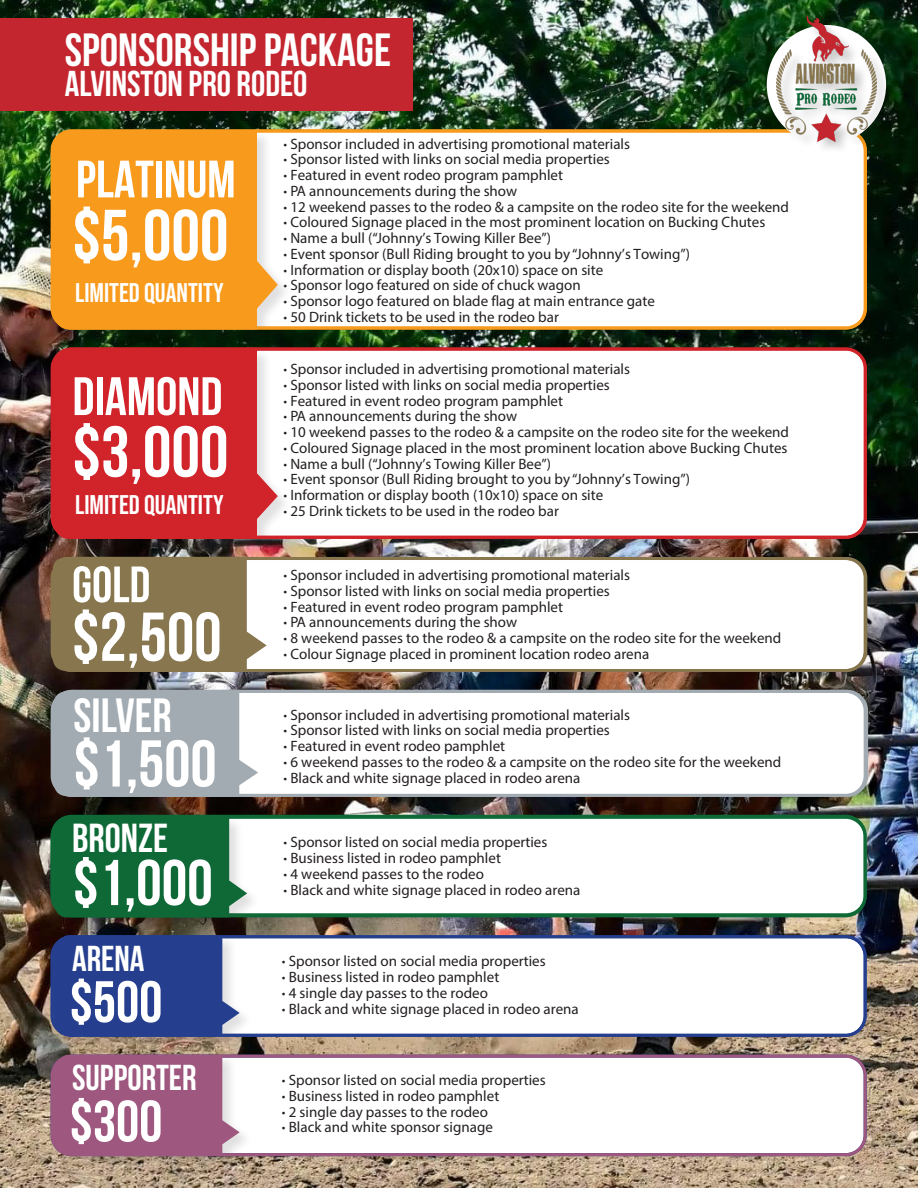
<style>
.page{position:relative;width:918px;height:1188px;background:#fff}
.page>*{position:absolute;margin:0;border:0;box-sizing:border-box;transform-origin:0 0}
.t1{font:700 72px "Bebas Neue";color:#fff}
.t2{font:700 69px "Bebas Neue";color:#fff}
.t3{font:700 66px "Bebas Neue";color:#fff}
.t4{font:700 64.5px "Bebas Neue";color:#fff}
.t5{font:700 58.5px "Bebas Neue";color:#fff}
.t6{font:700 54px "Bebas Neue";color:#fff}
.t7{font:700 52.5px "Bebas Neue";color:#fff}
.t8{font:700 51px "Bebas Neue";color:#fff}
.t9{font:700 48px "Bebas Neue";color:#fff}
.t10{font:700 46.5px "Bebas Neue";color:#fff}
.t11{font:700 40.5px "Bebas Neue";color:#fff}
.t12{font:700 36px "Bebas Neue";color:#fff}
.t13{font:27px "Bebas Neue";color:#fff}
.t14{font:15px "Myriad Pro";color:#231f20}
.s1{font-weight:300}
</style>
<div class="page">
<img style="left:0;top:0;width:918px;height:1188px">
<div style="left:52px;top:937px;width:813px;height:98px;background:#fff;border-radius:20px"></div>
<div style="left:52px;top:934px;width:202px;height:117px;background:#231f20;opacity:.14"></div>
<svg style="left:53px;top:935px;width:187px;height:101px"></svg>
<div style="left:51px;top:935px;width:816px;height:102px;border:3px solid #253f8e;border-radius:20px"></div>
<div style="left:52px;top:1056px;width:813px;height:99px;background:#fff;border-radius:20px"></div>
<div style="left:52px;top:1053px;width:202px;height:117px;background:#231f20;opacity:.14"></div>
<svg style="left:53px;top:1055px;width:187px;height:100px"></svg>
<div style="left:51px;top:1055px;width:816px;height:101px;border:3px solid #9e577e;border-radius:20px"></div>
<div style="left:52px;top:816px;width:813px;height:99px;background:#fff;border-radius:20px"></div>
<div style="left:52px;top:816px;width:209px;height:117px;background:#231f20;opacity:.14"></div>
<svg style="left:53px;top:817px;width:194px;height:100px"></svg>
<div style="left:51px;top:816px;width:816px;height:101px;border:3px solid #0e6937;border-radius:20px"></div>
<div style="left:54px;top:691px;width:813px;height:104px;background:#fff;border-radius:20px"></div>
<svg style="left:55px;top:691px;width:203px;height:105px"></svg>
<div style="left:51px;top:690px;width:816px;height:107px;border:3px solid #a2abb2;border-radius:20px"></div>
<div style="left:52px;top:559px;width:813px;height:112px;background:#fff;border-radius:20px"></div>
<svg style="left:53px;top:557px;width:214px;height:114px"></svg>
<div style="left:51px;top:557px;width:816px;height:115px;border:3px solid #87764e;border-radius:20px"></div>
<div style="left:52px;top:349px;width:814px;height:188px;background:#fff;border-radius:20px"></div>
<div style="left:52px;top:348px;width:240px;height:206px;background:#231f20;opacity:.14"></div>
<svg style="left:53px;top:349px;width:225px;height:190px"></svg>
<div style="left:51px;top:347px;width:816px;height:192px;border:3px solid #d1232a;border-radius:20px"></div>
<div style="left:52px;top:131px;width:814px;height:197px;background:#fff;border-radius:20px"></div>
<div style="left:52px;top:130px;width:240px;height:215px;background:#231f20;opacity:.14"></div>
<svg style="left:53px;top:131px;width:225px;height:199px;fill:#f89a1c"></svg>
<div style="left:51px;top:129px;width:816px;height:201px;border:3px solid #f89a1c;border-radius:19px"></div>
<div style="left:767px;top:25px;width:119px;height:119px;background:#fff;border-radius:50%"></div>
<div style="left:775px;top:16px;width:115px;height:139px;background:#231f20;opacity:.25"></div>
<img style="left:777px;top:16px;width:99px;height:125px">
<div style="left:0;top:18px;width:413px;height:92px;background:#c3262e"></div>
<p class="t10" style="left:65px;top:25px;width:328px">SPONSORSHIP PACKAGE</p>
<p class="t12" style="left:65px;top:64px;width:244px">ALVINSTON PRO RODEO</p>
<p class="t7" style="left:76px;top:150px;width:161px">PLATINUM</p>
<p class="t1" style="left:73px;top:196px;width:157px">$5,000</p>
<p class="t13" style="left:75px;top:278px;width:150px">LIMITED QUANTITY</p>
<p class="t6" style="left:73px;top:367px;width:151px">DIAMOND</p>
<p class="t1" style="left:73px;top:412px;width:157px">$3,000</p>
<p class="t13" style="left:75px;top:490px;width:150px">LIMITED QUANTITY</p>
<p class="t8" style="left:72px;top:557px;width:80px">GOLD</p>
<p class="t2" style="left:72px;top:599px;width:151px">$2,500</p>
<p class="t9" style="left:74px;top:689px;width:100px">SILVER</p>
<p class="t3" style="left:74px;top:728px;width:144px">$1,500</p>
<p class="t11" style="left:72px;top:816px;width:97px">BRONZE</p>
<p class="t4" style="left:73px;top:847px;width:141px">$1,000</p>
<p class="t12" style="left:72px;top:939px;width:74px">ARENA</p>
<p class="t5" style="left:70px;top:970px;width:94px">$500</p>
<p class="t12" style="left:72px;top:1058px;width:126px">SUPPORTER</p>
<p class="t5" style="left:70px;top:1089px;width:94px">$300</p>
<p class="t14" style="left:283px;top:134px;width:348px"><span class="s1">•</span> Sponsor included in advertising promotional materials</p>
<p class="t14" style="left:283px;top:150px;width:328px"><span class="s1">•</span> Sponsor listed with links on social media properties</p>
<p class="t14" style="left:283px;top:166px;width:281px"><span class="s1">•</span> Featured in event rodeo program pamphlet</p>
<p class="t14" style="left:283px;top:182px;width:235px"><span class="s1">•</span> PA announcements during the show</p>
<p class="t14" style="left:283px;top:197px;width:507px"><span class="s1">•</span> 12 weekend passes to the rodeo &amp; a campsite on the rodeo site for the weekend</p>
<p class="t14" style="left:283px;top:213px;width:483px"><span class="s1">•</span> Coloured Signage placed in the most prominent location on Bucking Chutes</p>
<p class="t14" style="left:283px;top:229px;width:269px"><span class="s1">•</span> Name a bull (“Johnny’s Towing Killer Bee”)</p>
<p class="t14" style="left:283px;top:245px;width:408px"><span class="s1">•</span> Event sponsor (Bull Riding brought to you by “Johnny’s Towing”)</p>
<p class="t14" style="left:283px;top:260px;width:321px"><span class="s1">•</span> Information or display booth (20x10) space on site</p>
<p class="t14" style="left:283px;top:276px;width:299px"><span class="s1">•</span> Sponsor logo featured on side of chuck wagon</p>
<p class="t14" style="left:283px;top:292px;width:373px"><span class="s1">•</span> Sponsor logo featured on blade flag at main entrance gate</p>
<p class="t14" style="left:283px;top:308px;width:277px"><span class="s1">•</span> 50 Drink tickets to be used in the rodeo bar</p>
<p class="t14" style="left:283px;top:360px;width:348px"><span class="s1">•</span> Sponsor included in advertising promotional materials</p>
<p class="t14" style="left:283px;top:376px;width:328px"><span class="s1">•</span> Sponsor listed with links on social media properties</p>
<p class="t14" style="left:283px;top:391px;width:281px"><span class="s1">•</span> Featured in event rodeo program pamphlet</p>
<p class="t14" style="left:283px;top:407px;width:235px"><span class="s1">•</span> PA announcements during the show</p>
<p class="t14" style="left:283px;top:423px;width:507px"><span class="s1">•</span> 10 weekend passes to the rodeo &amp; a campsite on the rodeo site for the weekend</p>
<p class="t14" style="left:283px;top:439px;width:506px"><span class="s1">•</span> Coloured Signage placed in the most prominent location above Bucking Chutes</p>
<p class="t14" style="left:283px;top:454px;width:269px"><span class="s1">•</span> Name a bull (“Johnny’s Towing Killer Bee”)</p>
<p class="t14" style="left:283px;top:470px;width:408px"><span class="s1">•</span> Event sponsor (Bull Riding brought to you by “Johnny’s Towing”)</p>
<p class="t14" style="left:283px;top:486px;width:321px"><span class="s1">•</span> Information or display booth (10x10) space on site</p>
<p class="t14" style="left:283px;top:502px;width:277px"><span class="s1">•</span> 25 Drink tickets to be used in the rodeo bar</p>
<p class="t14" style="left:283px;top:566px;width:348px"><span class="s1">•</span> Sponsor included in advertising promotional materials</p>
<p class="t14" style="left:283px;top:582px;width:328px"><span class="s1">•</span> Sponsor listed with links on social media properties</p>
<p class="t14" style="left:283px;top:597px;width:281px"><span class="s1">•</span> Featured in event rodeo program pamphlet</p>
<p class="t14" style="left:283px;top:613px;width:235px"><span class="s1">•</span> PA announcements during the show</p>
<p class="t14" style="left:283px;top:629px;width:499px"><span class="s1">•</span> 8 weekend passes to the rodeo &amp; a campsite on the rodeo site for the weekend</p>
<p class="t14" style="left:283px;top:645px;width:367px"><span class="s1">•</span> Colour Signage placed in prominent location rodeo arena</p>
<p class="t14" style="left:283px;top:705px;width:348px"><span class="s1">•</span> Sponsor included in advertising promotional materials</p>
<p class="t14" style="left:283px;top:721px;width:328px"><span class="s1">•</span> Sponsor listed with links on social media properties</p>
<p class="t14" style="left:283px;top:737px;width:223px"><span class="s1">•</span> Featured in event rodeo pamphlet</p>
<p class="t14" style="left:283px;top:753px;width:499px"><span class="s1">•</span> 6 weekend passes to the rodeo &amp; a campsite on the rodeo site for the weekend</p>
<p class="t14" style="left:283px;top:768px;width:298px"><span class="s1">•</span> Black and white signage placed in rodeo arena</p>
<p class="t14" style="left:283px;top:833px;width:265px"><span class="s1">•</span> Sponsor listed on social media properties</p>
<p class="t14" style="left:283px;top:849px;width:219px"><span class="s1">•</span> Business listed in rodeo pamphlet</p>
<p class="t14" style="left:283px;top:865px;width:202px"><span class="s1">•</span> 4 weekend passes to the rodeo</p>
<p class="t14" style="left:283px;top:880px;width:298px"><span class="s1">•</span> Black and white signage placed in rodeo arena</p>
<p class="t14" style="left:282px;top:952px;width:265px"><span class="s1">•</span> Sponsor listed on social media properties</p>
<p class="t14" style="left:282px;top:968px;width:219px"><span class="s1">•</span> Business listed in rodeo pamphlet</p>
<p class="t14" style="left:282px;top:984px;width:208px"><span class="s1">•</span> 4 single day passes to the rodeo</p>
<p class="t14" style="left:282px;top:999px;width:298px"><span class="s1">•</span> Black and white signage placed in rodeo arena</p>
<p class="t14" style="left:282px;top:1071px;width:265px"><span class="s1">•</span> Sponsor listed on social media properties</p>
<p class="t14" style="left:282px;top:1087px;width:219px"><span class="s1">•</span> Business listed in rodeo pamphlet</p>
<p class="t14" style="left:282px;top:1102px;width:208px"><span class="s1">•</span> 2 single day passes to the rodeo</p>
<p class="t14" style="left:282px;top:1118px;width:213px"><span class="s1">•</span> Black and white sponsor signage</p>
</div>
